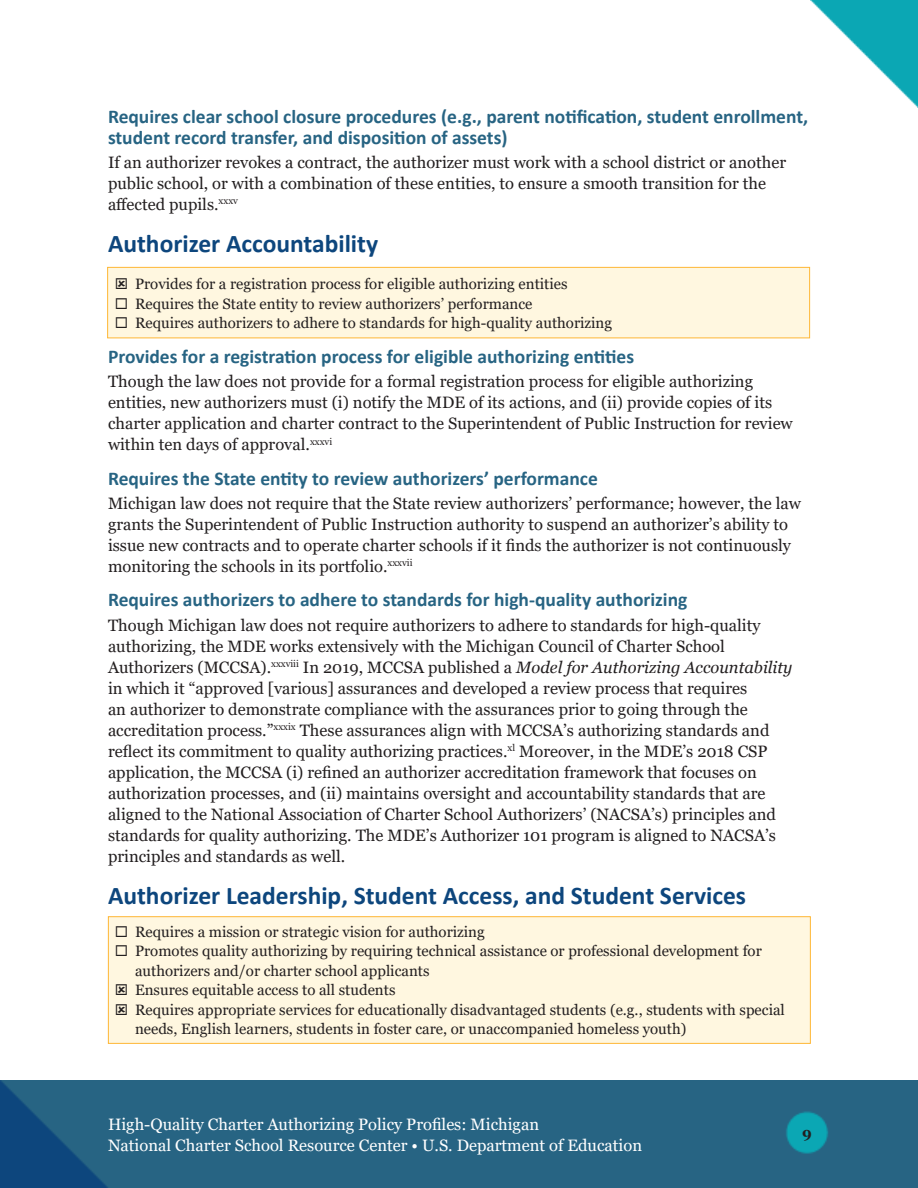
<style>
.page{position:relative;width:918px;height:1188px;background:#fff}
.page>*{position:absolute;margin:0;border:0;box-sizing:border-box;transform-origin:0 0}
.Heading_2{font:700 25.5px "Calibri";color:#0d467d}
.Heading_3a{font:700 19.5px/21px "Calibri";color:#276483}
.Paragraph_Body{font:16.5px/21px "Georgia";color:#231f20}
.t1{font:16.5px/21px "Georgia";color:#fff}
.t2{font:15px/19.5px "Georgia";color:#231f20}
.t3{font:700 15px "Georgia";color:#231f20}
.s1{font-style:italic}
</style>
<div class="page">
<img style="left:0;top:1080px;width:918px;height:108px">
<img style="left:810px;top:0;width:108px;height:108px">
<div style="left:107px;top:267px;width:703px;height:71px;background:#fff7e0;border:1px solid #feb736"></div>
<div style="left:108px;top:916px;width:703px;height:128px;background:#fff7e0;border:1px solid #feb736"></div>
<p class="Heading_3a" style="left:108px;top:105px;width:702px">Requires clear school closure procedures (e.g., parent notification, student enrollment, student record transfer, and disposition of assets)</p>
<p class="Paragraph_Body" style="left:108px;top:152px;width:680px">If an authorizer revokes a contract, the authorizer must work with a school district or another public school, or with a combination of these entities, to ensure a smooth transition for the affected pupils.<sup>xxxv</sup></p>
<p class="Heading_2" style="left:108px;top:225px;width:272px">Authorizer Accountability</p>
<p class="t2" style="left:135px;top:275px;width:434px">Provides for a registration process for eligible authorizing entities</p>
<p class="t2" style="left:135px;top:294px;width:399px">Requires the State entity to review authorizers’ performance</p>
<p class="t2" style="left:135px;top:314px;width:479px">Requires authorizers to adhere to standards for high-quality authorizing</p>
<p class="Heading_3a" style="left:108px;top:346px;width:528px">Provides for a registration process for eligible authorizing entities</p>
<p class="Paragraph_Body" style="left:108px;top:371px;width:686px">Though the law does not provide for a formal registration process for eligible authorizing entities, new authorizers must (i) notify the MDE of its actions, and (ii) provide copies of its charter application and charter contract to the Superintendent of Public Instruction for review within ten days of approval.<sup>xxxvi</sup></p>
<p class="Heading_3a" style="left:108px;top:467px;width:491px">Requires the State entity to review authorizers’ performance</p>
<p class="Paragraph_Body" style="left:108px;top:493px;width:695px">Michigan law does not require that the State review authorizers’ performance; however, the law grants the Superintendent of Public Instruction authority to suspend an authorizer’s ability to issue new contracts and to operate charter schools if it finds the authorizer is not continuously monitoring the schools in its portfolio.<sup>xxxvii</sup></p>
<p class="Heading_3a" style="left:108px;top:589px;width:581px">Requires authorizers to adhere to standards for high-quality authorizing</p>
<p class="Paragraph_Body" style="left:108px;top:615px;width:686px">Though Michigan law does not require authorizers to adhere to standards for high-quality authorizing, the MDE works extensively with the Michigan Council of Charter School Authorizers (MCCSA).<sup>xxxviii</sup> In 2019, MCCSA published a <span class="s1">Model for Authorizing Accountability </span>in which it “approved [various] assurances and developed a review process that requires<br>an authorizer to demonstrate compliance with the assurances prior to going through the accreditation process.”<sup>xxxix</sup> These assurances align with MCCSA’s authorizing standards and reflect its commitment to quality authorizing practices.<sup>xl</sup> Moreover, in the MDE’s 2018 CSP application, the MCCSA (i) refined an authorizer accreditation framework that focuses on authorization processes, and (ii) maintains oversight and accountability standards that are aligned to the National Association of Charter School Authorizers’ (NACSA’s) principles and standards for quality authorizing. The MDE’s Authorizer 101 program is aligned to NACSA’s principles and standards as well.</p>
<p class="Heading_2" style="left:108px;top:877px;width:640px">Authorizer Leadership, Student Access, and Student Services</p>
<p class="t2" style="left:135px;top:922px;width:351px">Requires a mission or strategic vision for authorizing</p>
<p class="t2" style="left:135px;top:941px;width:628px">Promotes quality authorizing by requiring technical assistance or professional development for authorizers and/or charter school applicants</p>
<p class="t2" style="left:135px;top:980px;width:262px">Ensures equitable access to all students</p>
<p class="t2" style="left:135px;top:1000px;width:651px">Requires appropriate services for educationally disadvantaged students (e.g., students with special needs, English learners, students in foster care, or unaccompanied homeless youth)</p>
<p class="t1" style="left:108px;top:1114px;width:536px">High-Quality Charter Authorizing Policy Profiles: Michigan<br>National Charter School Resource Center • U.S. Department of Education</p>
<p class="t3" style="left:802px;top:1123px;width:11px">9</p>
</div>
